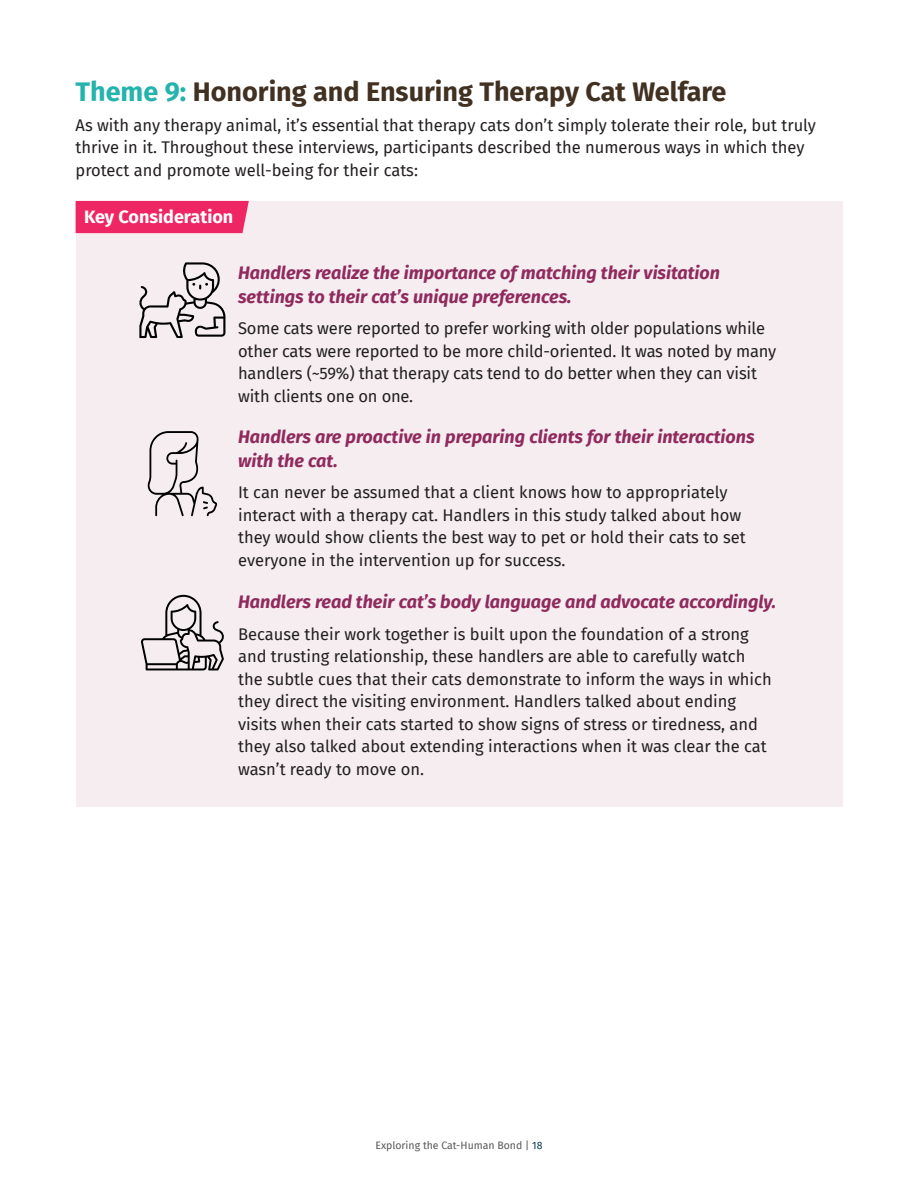
<style>
.page{position:relative;width:918px;height:1188px;background:#fff}
.page>*{position:absolute;margin:0;border:0;box-sizing:border-box;transform-origin:0 0}
.t1{font:700 27px "Fira Sans";color:#413122}
.t2{font:italic 700 18px/24px "Fira Sans";color:#8f2a5d}
.t3{font:700 18px "Fira Sans";color:#fff}
.t4{font:16.5px/22.5px "Fira Sans";color:#231f20}
.t5{font:10.5px "Fira Sans";color:#57585a}
.s1{color:#26b3ad}
.s2{color:#083d53}
</style>
<div class="page">
<div style="left:76px;top:201px;width:766px;height:606px;background:#f5edf0"></div>
<div style="left:76px;top:201px;width:173px;height:32px;background:#ee2764"></div>
<svg style="left:147px;top:431px;width:70px;height:85px"></svg>
<svg style="left:141px;top:595px;width:83px;height:75px"></svg>
<svg style="left:139px;top:262px;width:87px;height:76px"></svg>
<h1 class="t1" style="left:76px;top:72px;width:652px"><span class="s1">Theme 9:</span> Honoring and Ensuring Therapy Cat Welfare</h1>
<p class="t4" style="left:76px;top:114px;width:742px">As with any therapy animal, it’s essential that therapy cats don’t simply tolerate their role, but truly thrive in it. Throughout these interviews, participants described the numerous ways in which they protect and promote well-being for their cats:</p>
<p class="t3" style="left:84px;top:204px;width:151px">Key Consideration</p>
<p class="t2" style="left:238px;top:260px;width:484px">Handlers realize the importance of matching their visitation settings to their cat’s unique preferences.</p>
<p class="t4" style="left:238px;top:317px;width:540px">Some cats were reported to prefer working with older populations while other cats were reported to be more child-oriented. It was noted by many handlers (~59%) that therapy cats tend to do better when they can visit with clients one on one.</p>
<p class="t2" style="left:238px;top:423px;width:518px">Handlers are proactive in preparing clients for their interactions with the cat.</p>
<p class="t4" style="left:238px;top:481px;width:509px">It can never be assumed that a client knows how to appropriately interact with a therapy cat. Handlers in this study talked about how they would show clients the best way to pet or hold their cats to set everyone in the intervention up for success.</p>
<p class="t2" style="left:238px;top:588px;width:540px">Handlers read their cat’s body language and advocate accordingly.</p>
<p class="t4" style="left:238px;top:623px;width:535px">Because their work together is built upon the foundation of a strong and trusting relationship, these handlers are able to carefully watch the subtle cues that their cats demonstrate to inform the ways in which they direct the visiting environment. Handlers talked about ending visits when their cats started to show signs of stress or tiredness, and they also talked about extending interactions when it was clear the cat wasn’t ready to move on.</p>
<p class="t5" style="left:375px;top:1138px;width:169px">Exploring the Cat-Human Bond | <span class="s2">18</span></p>
</div>
